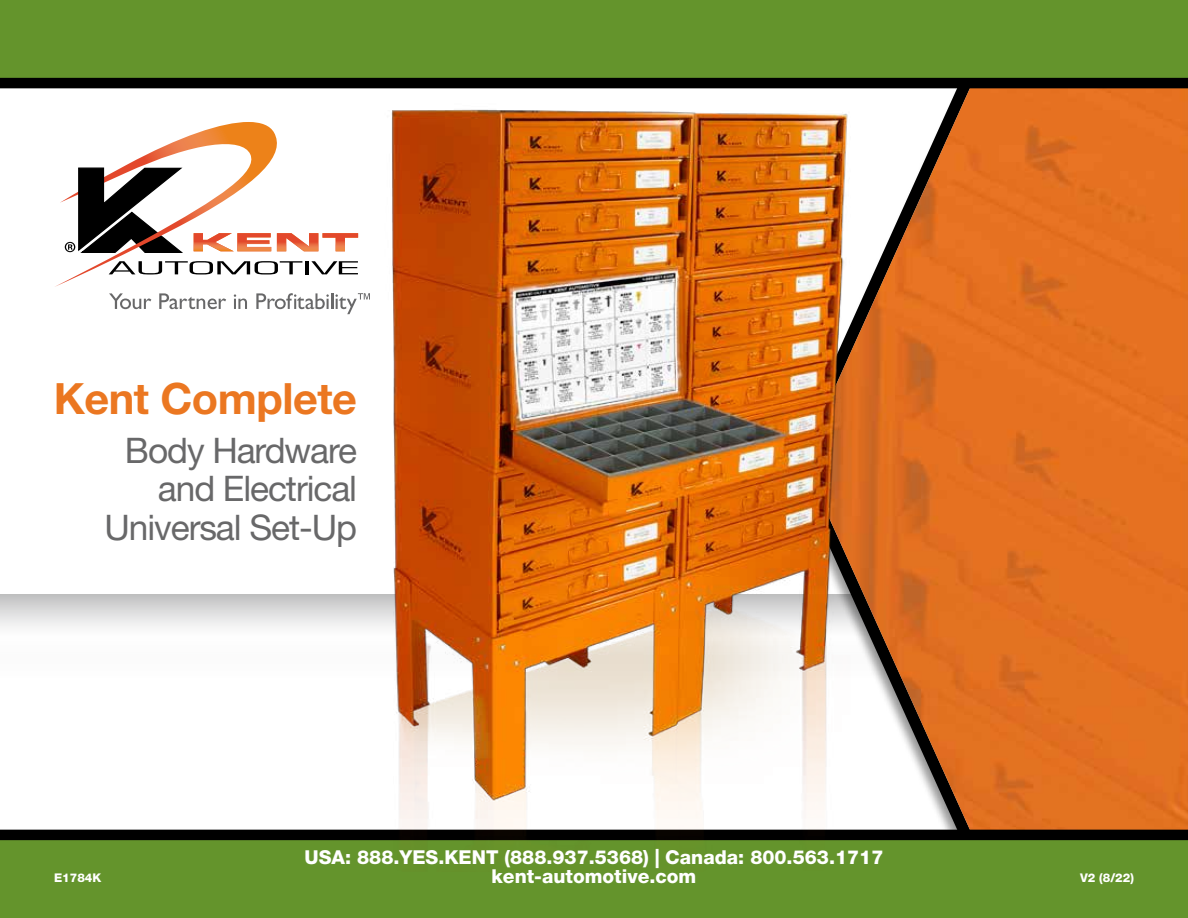
<style>
.page{position:relative;width:1188px;height:918px;background:#fff}
.page>*{position:absolute;margin:0;border:0;box-sizing:border-box;transform-origin:0 0}
.t1{font:700 43.2px "Helvetica Neue LT Pro";letter-spacing:-.01em;color:#eb7721}
.t2{font:35.25px/38.8px "Helvetica Neue LT Pro";letter-spacing:-.03em;color:#686869;text-align:right}
.t3{font:800 19.2px/19.2px "Helvetica Neue LT Pro";color:#fff;text-align:center}
.t4{font:800 12px "Helvetica Neue LT Pro";color:#fff}
</style>
<div class="page">
<svg style="left:0;top:594px;width:229px;height:33px;background:#dadada"></svg>
<div style="left:1070px;top:88px;width:118px;height:742px;background:#e67121"></div>
<div style="left:0;top:835px;width:1188px;height:83px;background:#64942c"></div>
<div style="left:0;top:830px;width:1188px;height:10px;background:#000"></div>
<div style="left:0;top:0;width:1188px;height:83px;background:#64942c"></div>
<div style="left:0;top:78px;width:1188px;height:10px;background:#000"></div>
<svg style="left:55px;top:124px;width:174px;height:163px"></svg>
<svg style="left:109px;top:293px;width:42px;height:16px"></svg>
<svg style="left:159px;top:293px;width:67px;height:16px"></svg>
<img style="left:229px;top:77px;width:841px;height:764px">
<h1 class="t1" style="left:54px;top:372px;width:305px">Kent Complete</h1>
<h2 class="t2" style="left:105px;top:430px;width:254px">Body Hardware and Electrical<br>Universal Set-Up</h2>
<p class="t3" style="left:305px;top:848px;width:580px">USA: 888.YES.KENT (888.937.5368) | Canada: 800.563.1717 kent-automotive.com</p>
<p class="t4" style="left:54px;top:870px;width:49px">E1784K</p>
<p class="t4" style="left:1080px;top:870px;width:55px">V2 (8/22)</p>
</div>
